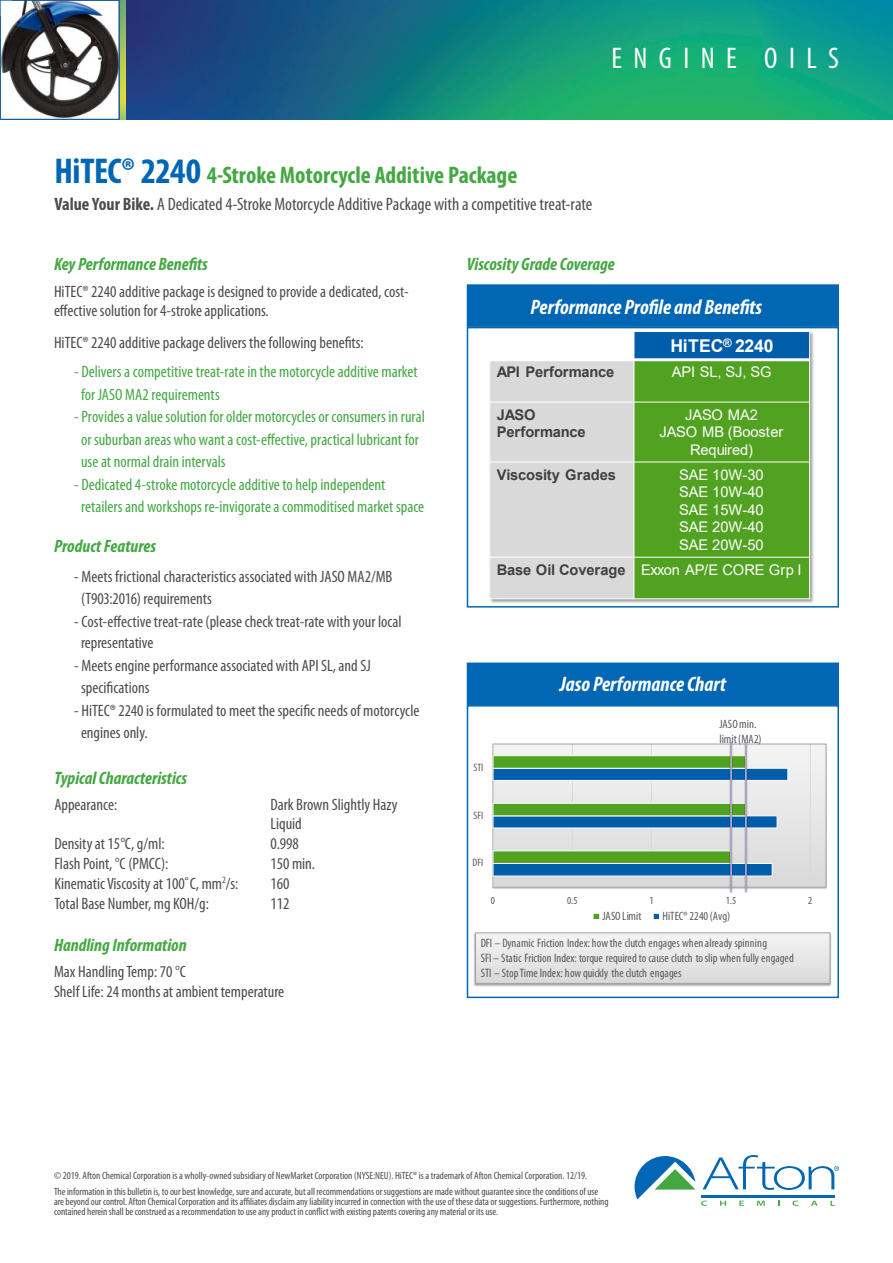
<style>
.page{position:relative;width:893px;height:1263px;background:#fff}
.page>*{position:absolute;margin:0;border:0;box-sizing:border-box;transform-origin:0 0}
.t1{font:condensed 30px "Myriad Pro";letter-spacing:.38em;color:#fff}
.t2{font:700 condensed 24px "Myriad Pro";color:#43a842}
.Body_Copy_Style{font:italic 700 condensed 21px "Myriad Pro";color:#fff}
.Sub-headings_Style{font:italic 700 condensed 18px "Myriad Pro";color:#43a842}
.t3{font:condensed 18px "Myriad Pro";letter-spacing:-.005em;color:#4b4c4d}
.t4{font:700 17.7px "Arial";letter-spacing:-.015em;color:#fff}
.Sub-headings_Style-2{font:condensed 16.5px/22.5px "Myriad Pro";color:#4b4c4d}
.Sub-headings_Style-3{font:condensed 16.5px/22.5px "Myriad Pro";color:#43a842}
.t5{font:14.7px/17.7px "Arial";letter-spacing:-.005em;color:#fff;text-align:center}
.t6{font:700 14.7px/17.7px "Arial";letter-spacing:-.005em;color:#404040}
.t7{font:condensed 12.15px/14.9px "Myriad Pro";color:#595959}
.t8{font:condensed 10.8px "Myriad Pro";color:#595959}
.t9{font:condensed 10.5px/9.8px "Myriad Pro";letter-spacing:-.005em;color:#4b4c4d}
.s1{font-size:36px;color:#0166b3}
.s2{font-weight:700}
.s3{font-weight:700;color:#404040}
</style>
<div class="page">
<img style="left:125px;top:0;width:768px;height:119px">
<img style="left:119px;top:0;width:6px;height:119px">
<svg style="left:2px;top:2px;width:115px;height:116px"></svg>
<div style="left:467px;top:327px;width:372px;height:281px;border:2px solid #0166b3"></div>
<svg style="left:634px;top:1155px;width:205px;height:51px"></svg>
<div style="left:0;top:0;width:12px;height:16px;background:#fff"></div>
<div style="left:0;top:0;width:119px;height:120px;border:1px solid #0166b3"></div>
<div style="left:467px;top:284px;width:372px;height:43px;background:#0166b3;border:2px solid #0166b3"></div>
<div style="left:467px;top:662px;width:372px;height:43px;background:#0166b3;border:2px solid #0166b3"></div>
<div style="left:467px;top:705px;width:372px;height:293px;border:2px solid #0166b3"></div>
<img style="left:492px;top:743px;width:335px;height:146px">
<svg style="left:495px;top:746px;width:329px;height:139px"></svg>
<hr style="left:572px;top:744px;width:1px;height:143px;background:#d9d9d9">
<hr style="left:651px;top:744px;width:1px;height:143px;background:#d9d9d9">
<hr style="left:810px;top:744px;width:1px;height:143px;background:#d9d9d9">
<div style="left:493px;top:744px;width:333px;height:143px;border:1px solid #a1a1a1"></div>
<svg style="left:494px;top:755px;width:294px;height:121px;background:#86b2a7"></svg>
<hr style="left:493px;top:744px;width:1px;height:143px;background:#d9d9d9">
<div style="left:593px;top:913px;width:7px;height:7px;background:#51a221;border:1px solid #fff"></div>
<div style="left:653px;top:913px;width:7px;height:7px;background:#005daa;border:1px solid #fff"></div>
<img style="left:727px;top:743px;width:8px;height:150px">
<hr style="left:730px;top:742px;width:2px;height:149px;background:#b2a2c7">
<img style="left:742px;top:743px;width:7px;height:150px">
<hr style="left:745px;top:742px;width:2px;height:149px;background:#b2a2c7">
<img style="left:473px;top:933px;width:331px;height:54px">
<div style="left:476px;top:933px;width:354px;height:50px;background:#e7e7e7"></div>
<div style="left:475px;top:932px;width:355px;height:52px;border:1px solid #a1a1a1"></div>
<img style="left:486px;top:329px;width:333px;height:274px">
<div style="left:490px;top:332px;width:144px;height:28px;background:#fff"></div>
<div style="left:634px;top:332px;width:176px;height:28px;background:#005daa"></div>
<div style="left:490px;top:360px;width:144px;height:42px;background:#d9d9d9"></div>
<div style="left:634px;top:360px;width:176px;height:42px;background:#51a221"></div>
<div style="left:490px;top:402px;width:144px;height:60px;background:#d9d9d9"></div>
<div style="left:634px;top:402px;width:176px;height:60px;background:#51a221"></div>
<div style="left:490px;top:462px;width:144px;height:95px;background:#d9d9d9"></div>
<div style="left:634px;top:462px;width:176px;height:95px;background:#51a221"></div>
<div style="left:490px;top:557px;width:144px;height:42px;background:#d9d9d9"></div>
<div style="left:634px;top:557px;width:176px;height:42px;background:#51a221"></div>
<hr style="left:633px;top:331px;width:1px;height:268px;background:#fff">
<hr style="left:489px;top:358px;width:321px;height:3px;background:#fff">
<hr style="left:489px;top:402px;width:321px;height:1px;background:#fff">
<hr style="left:489px;top:461px;width:321px;height:1px;background:#fff">
<hr style="left:489px;top:557px;width:321px;height:1px;background:#fff">
<hr style="left:489px;top:331px;width:1px;height:268px;background:#fff">
<hr style="left:809px;top:331px;width:1px;height:268px;background:#fff">
<hr style="left:489px;top:331px;width:321px;height:1px;background:#fff">
<hr style="left:489px;top:598px;width:321px;height:1px;background:#fff">
<p class="t1" style="left:612px;top:40px;width:229px">ENGINE OILS</p>
<p class="t2" style="left:54px;top:160px;width:465px"><span class="s1">HiTEC® 2240</span> 4-Stroke Motorcycle Additive Package</p>
<p class="t3" style="left:54px;top:193px;width:540px"><span class="s2">Value Your Bike.</span> A Dedicated 4-Stroke Motorcycle Additive Package with a competitive treat-rate</p>
<p class="Sub-headings_Style" style="left:54px;top:253px;width:155px">Key Performance Benefits</p>
<p class="Sub-headings_Style-2" style="left:54px;top:281px;width:356px;line-height:19.8px">HiTEC® 2240 additive package is designed to provide a dedicated, cost&shy;effective solution for 4-stroke applications.</p>
<p class="Sub-headings_Style-2" style="left:54px;top:331px;width:311px">HiTEC® 2240 additive package delivers the following benefits:</p>
<p class="Sub-headings_Style-3" style="left:81px;top:360px;width:338px;text-indent:-7px">- Delivers a competitive treat-rate in the motorcycle additive market for JASO MA2 requirements</p>
<p class="Sub-headings_Style-3" style="left:81px;top:405px;width:345px;text-indent:-7px">- Provides a value solution for older motorcycles or consumers in rural or suburban areas who want a cost-effective, practical lubricant for use at normal drain intervals</p>
<p class="Sub-headings_Style-3" style="left:81px;top:473px;width:345px;text-indent:-7px">- Dedicated 4-stroke motorcycle additive to help independent retailers and workshops re-invigorate a commoditised market space</p>
<p class="Sub-headings_Style" style="left:54px;top:535px;width:104px">Product Features</p>
<p class="Sub-headings_Style-2" style="left:81px;top:565px;width:313px;text-indent:-7px">- Meets frictional characteristics associated with JASO MA2/MB (T903:2016) requirements</p>
<p class="Sub-headings_Style-2" style="left:81px;top:610px;width:322px;line-height:21.6px;text-indent:-7px">- Cost-effective treat-rate (please check treat-rate with your local representative</p>
<p class="Sub-headings_Style-2" style="left:81px;top:654px;width:291px;text-indent:-7px">- Meets engine performance associated with API SL, and SJ specifications</p>
<p class="Sub-headings_Style-2" style="left:81px;top:699px;width:340px;text-indent:-7px">- HiTEC® 2240 is formulated to meet the specific needs of motorcycle engines only.</p>
<p class="Sub-headings_Style" style="left:54px;top:767px;width:134px">Typical Characteristics</p>
<p class="Sub-headings_Style-2" style="left:54px;top:793px;width:65px">Appearance:</p>
<p class="Sub-headings_Style-2" style="left:270px;top:793px;width:129px">Dark Brown Slightly Hazy</p>
<p class="Sub-headings_Style-2" style="left:270px;top:812px;width:33px">Liquid</p>
<p class="Sub-headings_Style-2" style="left:54px;top:832px;width:112px">Density at 15°C, g/ml:</p>
<p class="Sub-headings_Style-2" style="left:270px;top:832px;width:30px">0.998</p>
<p class="Sub-headings_Style-2" style="left:54px;top:852px;width:116px">Flash Point, °C (PMCC):</p>
<p class="Sub-headings_Style-2" style="left:270px;top:852px;width:46px">150 min.</p>
<p class="Sub-headings_Style-2" style="left:54px;top:872px;width:186px">Kinematic Viscosity at 100˚C, mm<sup>2</sup>/s:</p>
<p class="Sub-headings_Style-2" style="left:270px;top:872px;width:21px">160</p>
<p class="Sub-headings_Style-2" style="left:54px;top:892px;width:156px">Total Base Number, mg KOH/g:</p>
<p class="Sub-headings_Style-2" style="left:270px;top:892px;width:21px">112</p>
<p class="Sub-headings_Style" style="left:54px;top:934px;width:134px">Handling Information</p>
<p class="Sub-headings_Style-2" style="left:54px;top:960px;width:133px">Max Handling Temp: 70 °C</p>
<p class="Sub-headings_Style-2" style="left:54px;top:980px;width:232px">Shelf Life: 24 months at ambient temperature</p>
<p class="Sub-headings_Style" style="left:467px;top:253px;width:150px">Viscosity Grade Coverage</p>
<p class="Body_Copy_Style" style="left:531px;top:293px;width:233px">Performance Profile and Benefits</p>
<p class="t4" style="left:670px;top:333px;width:105px">HiTEC<sup>®</sup> 2240</p>
<p class="t6" style="left:497px;top:363px;width:119px">API Performance</p>
<p class="t5" style="left:672px;top:363px;width:101px">API SL, SJ, SG</p>
<p class="t6" style="left:497px;top:406px;width:90px">JASO<br>Performance</p>
<p class="t5" style="left:659px;top:405px;width:125px">JASO MA2<br>JASO MB (Booster<br>Required)</p>
<p class="t6" style="left:497px;top:466px;width:121px">Viscosity Grades</p>
<p class="t5" style="left:679px;top:465px;width:86px;text-align:justify">SAE 10W-30<br>SAE 10W-40<br>SAE 15W-40<br>SAE 20W-40<br>SAE 20W-50</p>
<p class="t5" style="left:497px;top:561px;width:306px"><span class="s3">Base Oil Coverage</span> Exxon AP/E CORE Grp I</p>
<p class="Body_Copy_Style" style="left:560px;top:671px;width:168px">Jaso Performance Chart</p>
<p class="t8" style="left:473px;top:761px;width:11px">STI</p>
<p class="t8" style="left:473px;top:809px;width:11px">SFI</p>
<p class="t7" style="left:719px;top:717px;width:44px;line-height:14.4px">JASO min. limit (MA2)</p>
<p class="t8" style="left:473px;top:856px;width:12px">DFI</p>
<p class="t8" style="left:491px;top:894px;width:6px">0</p>
<p class="t8" style="left:567px;top:894px;width:12px">0.5</p>
<p class="t8" style="left:649px;top:894px;width:6px">1</p>
<p class="t8" style="left:726px;top:894px;width:12px">1.5</p>
<p class="t8" style="left:808px;top:894px;width:6px">2</p>
<p class="t7" style="left:602px;top:908px;width:41px">JASO Limit</p>
<p class="t7" style="left:663px;top:908px;width:69px">HiTEC® 2240 (Avg)</p>
<p class="t7" style="left:481px;top:935px;width:315px">DFI – Dynamic Friction Index: how the clutch engages when already spinning<br>SFI – Static Friction Index: torque required to cause clutch to slip when fully engaged<br>STI – Stop Time Index: how quickly the clutch engages</p>
<p class="t9" style="left:54px;top:1170px;width:535px">© 2019. Afton Chemical Corporation is a wholly-owned subsidiary of NewMarket Corporation (NYSE:NEU). HiTEC® is a trademark of Afton Chemical Corporation. 12/19.</p>
<p class="t9" style="left:54px;top:1187px;width:556px">The information in this bulletin is, to our best knowledge, sure and accurate, but all recommendations or suggestions are made without guarantee since the conditions of use are beyond our control. Afton Chemical Corporation and its affiliates disclaim any liability incurred in connection with the use of these data or suggestions. Furthermore, nothing contained herein shall be construed as a recommendation to use any product in conflict with existing patents covering any material or its use.</p>
</div>
